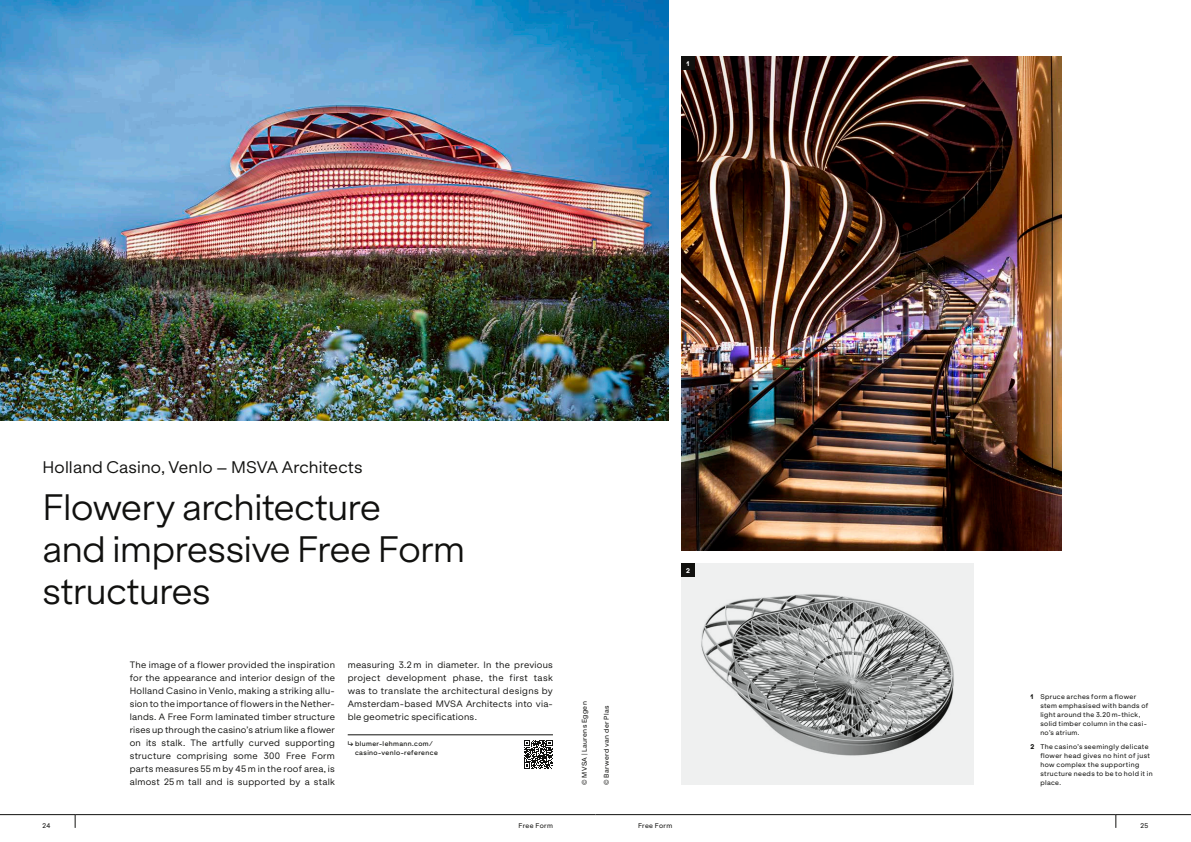
<style>
.page{position:relative;width:1191px;height:842px;background:#fff}
.page>*{position:absolute;margin:0;border:0;box-sizing:border-box;transform-origin:0 0}
.t1{font:300 35px/42px "ES Klarheit Grotesk";letter-spacing:-.015em;color:#11110f}
.t2{font:16px "ES Klarheit Grotesk";letter-spacing:.01em;color:#11110f}
.t3{font:8.8px/13px "ES Klarheit Grotesk";letter-spacing:.03em;color:#11110f}
.t4{font:6.5px/9px "ES Klarheit Grotesk";letter-spacing:.055em;color:#11110f}
.t5{font:500 6.5px/9px "ES Klarheit Grotesk";letter-spacing:.06em;color:#11110f}
.t6{font:800 6.5px "ES Klarheit Grotesk";color:#fff}
.s1{font-weight:800}
</style>
<div class="page">
<hr style="left:595px;top:814px;width:520px;height:1px;background:#11110f">
<hr style="left:1115px;top:814px;width:76px;height:1px;background:#11110f">
<svg style="left:1115px;top:815px;width:1px;height:13px"></svg>
<hr style="left:0;top:814px;width:75px;height:1px;background:#11110f">
<hr style="left:75px;top:814px;width:520px;height:1px;background:#11110f">
<svg style="left:75px;top:815px;width:1px;height:13px"></svg>
<img style="left:681px;top:57px;width:380px;height:494px">
<hr style="left:348px;top:735px;width:205px;height:1px;background:#11110f">
<svg style="left:524px;top:740px;width:29px;height:29px"></svg>
<img style="left:0;top:0;width:669px;height:421px">
<div style="left:681px;top:57px;width:13px;height:13px;background:#11110f"></div>
<div style="left:681px;top:564px;width:293px;height:221px;background:#eff0f0"></div>
<img style="left:701px;top:594px;width:253px;height:162px">
<div style="left:681px;top:564px;width:13px;height:13px;background:#11110f"></div>
<p class="t6" style="left:686px;top:58px;width:5px">1</p>
<h2 class="t2" style="left:43px;top:454px;width:322px">Holland Casino, Venlo – MSVA Architects</h2>
<h1 class="t1" style="left:43px;top:483px;width:424px">Flowery architecture<br>and impressive Free Form structures</h1>
<p class="t3" style="left:130px;top:657px;width:207px">The image of a flower provided the inspiration for the appearance and interior design of the Holland Casino in Venlo, making a striking allu&shy;sion to the importance of flowers in the Nether&shy;lands. A Free Form laminated timber structure rises up through the casino’s atrium like a flower on its stalk. The artfully curved supporting structure comprising some 300 Free Form parts measures 55 m by 45 m in the roof area, is almost 25 m tall and is supported by a stalk</p>
<p class="t3" style="left:348px;top:657px;width:207px;text-align:justify">measuring 3.2 m in diameter. In the previous project development phase, the first task was to translate the architectural designs by Amsterdam-based MVSA Architects into via&shy;ble geometric specifications.</p>
<p class="t5" style="left:355px;top:738px;width:84px;text-indent:-7px">↳ blumer-lehmann.com/ casino-venlo-reference</p>
<p class="t4" style="left:579px;top:785px;width:85px;rotate:-90deg">© MVSA | Laurens Eggen</p>
<p class="t4" style="left:601px;top:785px;width:80px;rotate:-90deg">© Barwerd van der Plas</p>
<p class="t6" style="left:686px;top:565px;width:5px">2</p>
<p class="t4" style="left:1040px;top:692px;width:110px;text-indent:-10px"><span class="s1">1</span> Spruce arches form a flower stem emphasised with bands of light around the 3.20 m-thick, solid timber column in the casi&shy;no’s atrium.</p>
<p class="t4" style="left:1040px;top:741px;width:114px;text-indent:-10px"><span class="s1">2</span> The casino’s seemingly delicate flower head gives no hint of just how complex the supporting structure needs to be to hold it in place.</p>
<p class="t4" style="left:43px;top:820px;width:9px">24</p>
<p class="t4" style="left:518px;top:820px;width:36px">Free Form</p>
<p class="t4" style="left:638px;top:820px;width:36px">Free Form</p>
<p class="t4" style="left:1140px;top:820px;width:9px">25</p>
</div>
